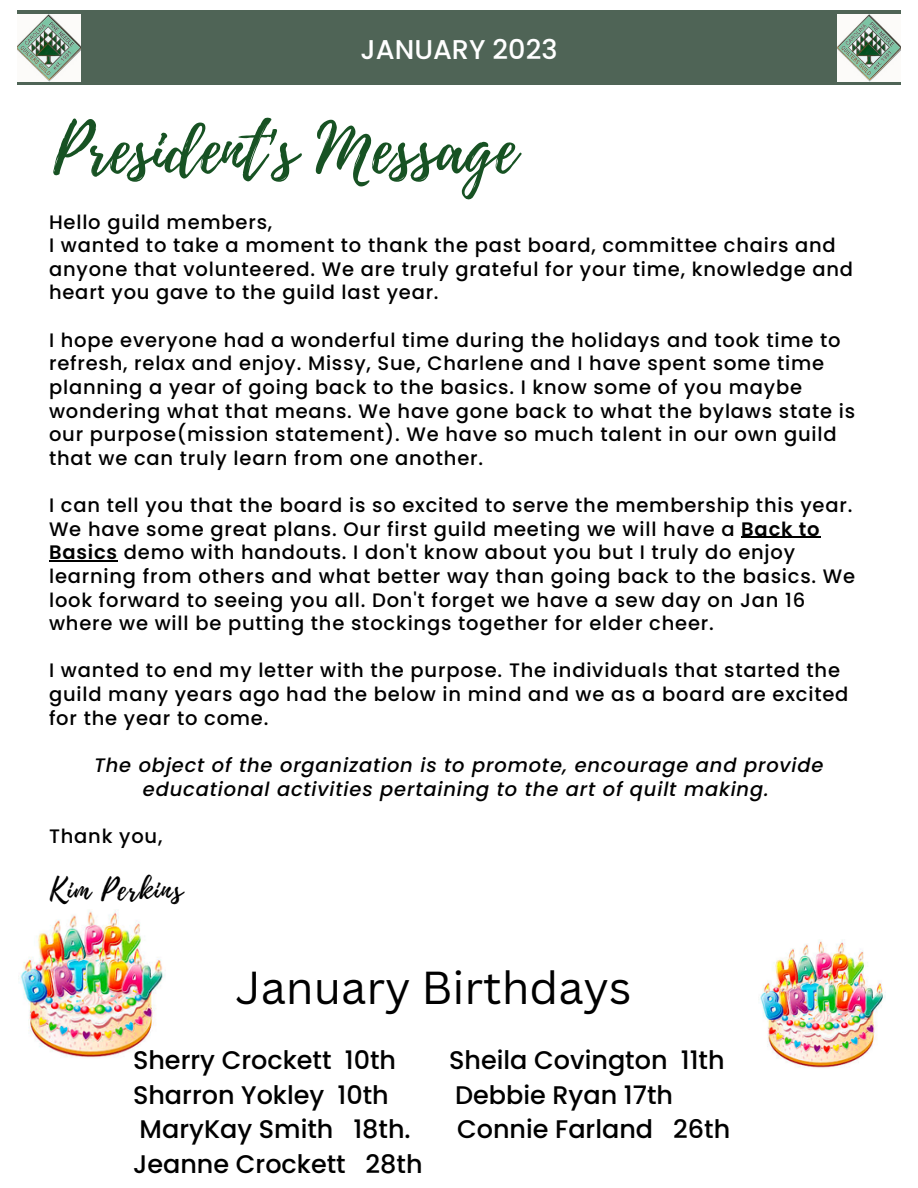
<style>
.page{position:relative;width:918px;height:1188px;background:#fff}
.page>*{position:absolute;margin:0;border:0;box-sizing:border-box;transform-origin:0 0}
.t1{font:67.5px "Playlist Script";color:#175223}
.t2{font:45px "Canva Sans";color:#000}
.t3{font:30px "Playlist Script";letter-spacing:.04em;color:#000}
.t4{font:500 27.15px "Poppins";color:#fff}
.t5{font:500 25.5px "Poppins";color:#000}
.t6{font:500 19.5px/23.7px "Poppins";letter-spacing:.04em;color:#000}
.t7{font:italic 500 19.5px/23.7px "Poppins";letter-spacing:.04em;color:#000;text-align:center}
.s1{font-weight:600}
</style>
<div class="page">
<div style="left:17px;top:11px;width:883px;height:74px;background:#4f6456"></div>
<img style="left:17px;top:15px;width:63px;height:66px">
<img style="left:838px;top:15px;width:63px;height:66px">
<hr style="left:741px;top:537px;width:79px;height:1px;background:#000">
<hr style="left:49px;top:560px;width:69px;height:2px;background:#000">
<img style="left:760px;top:940px;width:125px;height:128px">
<img style="left:19px;top:910px;width:146px;height:148px">
<h3 class="t4" style="left:361px;top:31px;width:198px">JANUARY 2023</h3>
<h1 class="t1" style="left:53px;top:101px;width:465px">President's Message</h1>
<p class="t6" style="left:49px;top:210px;width:806px">Hello guild members,<br>I wanted to take a moment to thank the past board, committee chairs and anyone that volunteered. We are truly grateful for your time, knowledge and heart you gave to the guild last year.</p>
<p class="t6" style="left:49px;top:328px;width:808px">I hope everyone had a wonderful time during the holidays and took time to refresh, relax and enjoy. Missy, Sue, Charlene and I have spent some time planning a year of going back to the basics. I know some of you maybe wondering what that means. We have gone back to what the bylaws state is our purpose(mission statement). We have so much talent in our own guild that we can truly learn from one another.</p>
<p class="t6" style="left:49px;top:493px;width:808px">I can tell you that the board is so excited to serve the membership this year.<br>We have some great plans. Our first guild meeting we will have a <span class="s1">Back to Basics</span> demo with handouts. I don't know about you but I truly do enjoy learning from others and what better way than going back to the basics. We look forward to seeing you all. Don't forget we have a sew day on Jan 16 where we will be putting the stockings together for elder cheer.</p>
<p class="t6" style="left:49px;top:659px;width:801px">I wanted to end my letter with the purpose. The individuals that started the guild many years ago had the below in mind and we as a board are excited for the year to come.</p>
<p class="t7" style="left:94px;top:753px;width:731px">The object of the organization is to promote, encourage and provide educational activities pertaining to the art of quilt making.</p>
<p class="t6" style="left:49px;top:824px;width:115px">Thank you,</p>
<h3 class="t3" style="left:49px;top:868px;width:135px">Kim Perkins</h3>
<h2 class="t2" style="left:236px;top:956px;width:397px">January Birthdays</h2>
<h3 class="t5" style="left:133px;top:1042px;width:265px">Sherry Crockett 10th</h3>
<h3 class="t5" style="left:449px;top:1042px;width:277px">Sheila Covington 11th</h3>
<h3 class="t5" style="left:133px;top:1077px;width:257px">Sharron Yokley 10th</h3>
<h3 class="t5" style="left:455px;top:1077px;width:220px">Debbie Ryan 17th</h3>
<h3 class="t5" style="left:140px;top:1112px;width:273px">MaryKay Smith 18th.</h3>
<h3 class="t5" style="left:457px;top:1112px;width:275px">Connie Farland 26th</h3>
<h3 class="t5" style="left:133px;top:1147px;width:291px">Jeanne Crockett 28th</h3>
</div>
